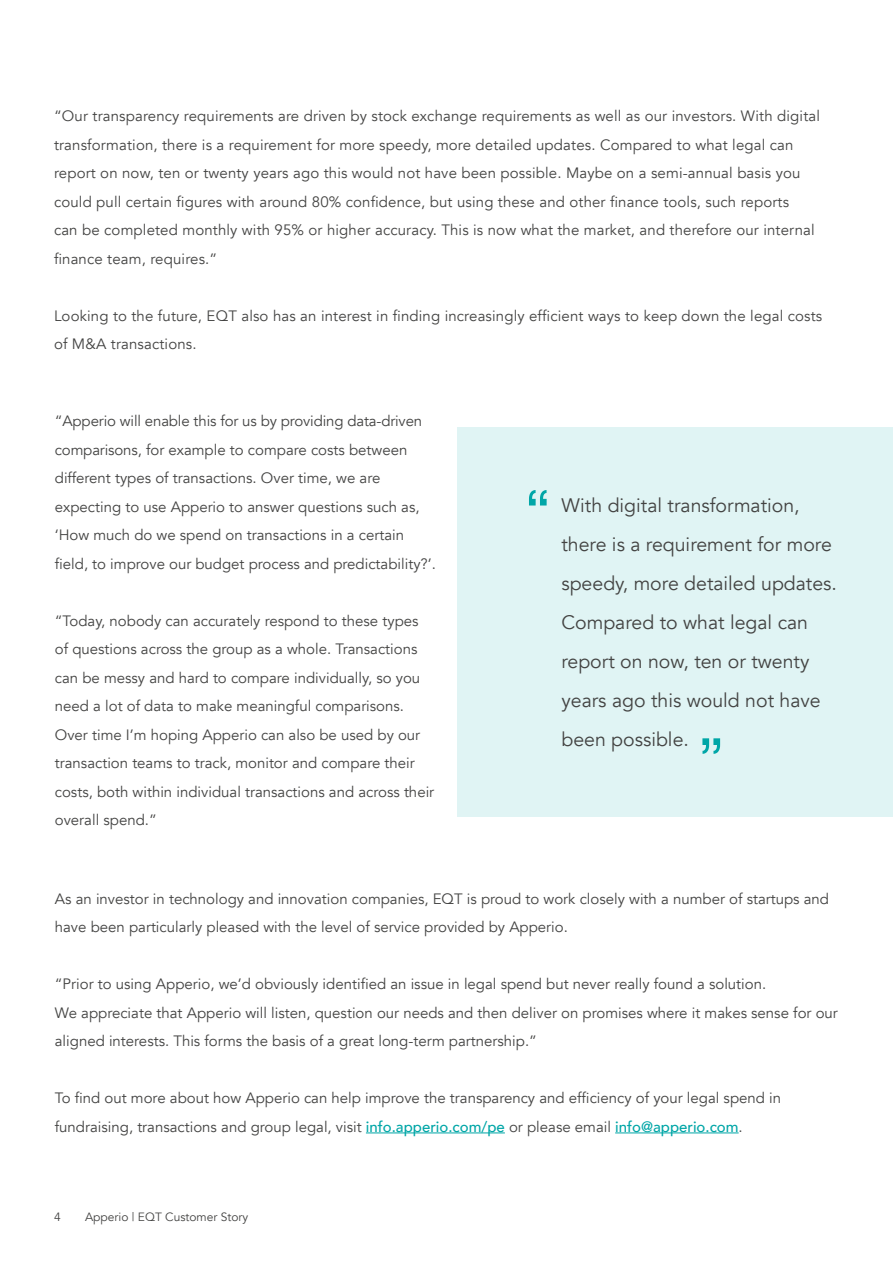
<style>
.page{position:relative;width:893px;height:1263px;background:#fff}
.page>*{position:absolute;margin:0;border:0;box-sizing:border-box;transform-origin:0 0}
.t1{font:60px "Helvetica Neue";color:#00a6a7}
.t2{font:19.5px/39px "Avenir";color:#434342}
.t3{font:15px/28.5px "Avenir";color:#434342}
.t4{font:12px "Avenir";color:#434342}
.s1{font-weight:500;color:#00a6a7}
</style>
<div class="page">
<div style="left:457px;top:427px;width:436px;height:390px;background:#e0f4f4"></div>
<hr style="left:366px;top:1132px;width:139px;height:1px;background:#00a6a7">
<hr style="left:615px;top:1132px;width:124px;height:1px;background:#00a6a7">
<p class="t3" style="left:54px;top:102px;width:767px">“Our transparency requirements are driven by stock exchange requirements as well as our investors. With digital transformation, there is a requirement for more speedy, more detailed updates. Compared to what legal can report on now, ten or twenty years ago this would not have been possible. Maybe on a semi-annual basis you could pull certain figures with around 80% confidence, but using these and other finance tools, such reports<br>can be completed monthly with 95% or higher accuracy. This is now what the market, and therefore our internal finance team, requires.”</p>
<p class="t3" style="left:54px;top:302px;width:770px">Looking to the future, EQT also has an interest in finding increasingly efficient ways to keep down the legal costs of M&amp;A transactions.</p>
<p class="t3" style="left:55px;top:407px;width:382px">“Apperio will enable this for us by providing data-driven comparisons, for example to compare costs between different types of transactions. Over time, we are expecting to use Apperio to answer questions such as, ‘How much do we spend on transactions in a certain field, to improve our budget process and predictability?’.</p>
<p class="t3" style="left:55px;top:607px;width:381px">“Today, nobody can accurately respond to these types of questions across the group as a whole. Transactions can be messy and hard to compare individually, so you need a lot of data to make meaningful comparisons.<br>Over time I’m hoping Apperio can also be used by our transaction teams to track, monitor and compare their costs, both within individual transactions and across their overall spend.”</p>
<h1 class="t1" style="left:525px;top:468px;width:27px">“</h1>
<h2 class="t2" style="left:561px;top:486px;width:277px">With digital transformation, there is a requirement for more speedy, more detailed updates.<br>Compared to what legal can report on now, ten or twenty years ago this would not have been possible.</h2>
<h1 class="t1" style="left:724px;top:776px;width:27px;rotate:-180deg">“</h1>
<p class="t3" style="left:55px;top:885px;width:776px">As an investor in technology and innovation companies, EQT is proud to work closely with a number of startups and have been particularly pleased with the level of service provided by Apperio.</p>
<p class="t3" style="left:55px;top:970px;width:785px">“Prior to using Apperio, we’d obviously identified an issue in legal spend but never really found a solution.<br>We appreciate that Apperio will listen, question our needs and then deliver on promises where it makes sense for our aligned interests. This forms the basis of a great long-term partnership.”</p>
<p class="t3" style="left:55px;top:1084px;width:728px">To find out more about how Apperio can help improve the transparency and efficiency of your legal spend in fundraising, transactions and group legal, visit <span class="s1">info.apperio.com/pe</span> or please email <span class="s1">info@apperio.com</span>.</p>
<p class="t4" style="left:54px;top:1210px;width:8px">4</p>
<p class="t4" style="left:85px;top:1210px;width:165px">Apperio | EQT Customer Story</p>
</div>
